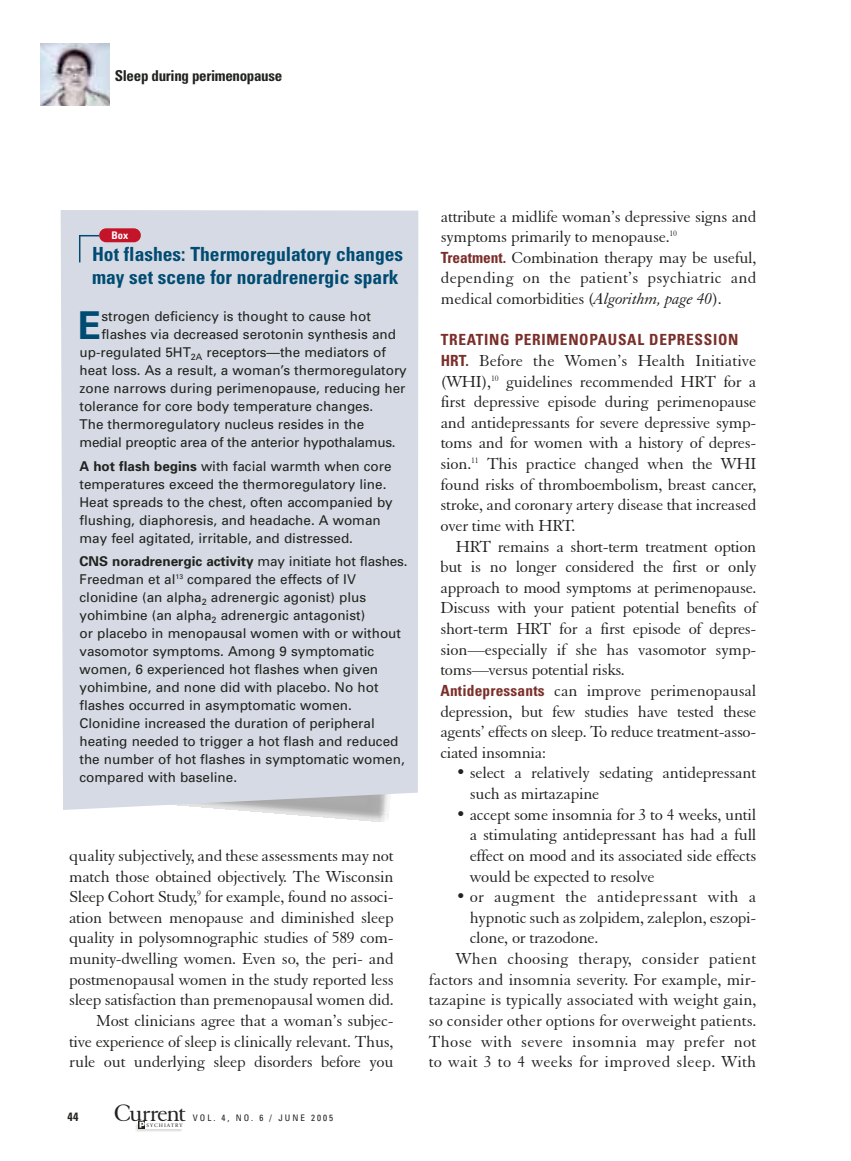
<style>
.page{position:relative;width:851px;height:1161px;background:#fff}
.page>*{position:absolute;margin:0;border:0;box-sizing:border-box;transform-origin:0 0}
.t1{font:700 38.4px "Univers";color:#004b71}
.t2{font:25.8px "Elegant Garamond BT";letter-spacing:-.045em;color:#20231e}
.t3{font:700 condensed 19.5px/22.5px "Univers";color:#004b71}
.t4{font:17.25px/20.5px "Elegant Garamond BT";letter-spacing:-.015em;color:#20231e}
.t5{font:17.25px "Elegant Garamond BT";letter-spacing:.02em;color:#20231e}
.t6{font:17.25px "Elegant Garamond BT";letter-spacing:.01em;color:#20231e}
.t7{font:17.25px "Elegant Garamond BT";letter-spacing:.015em;color:#20231e}
.t8{font:700 condensed 15.3px "Univers";letter-spacing:.045em;color:#7b2f2a}
.t9{font:700 condensed 15px "Univers";letter-spacing:-.02em;color:#20231e}
.t10{font:13.5px/18px "Univers";color:#20231e}
.t11{font:700 condensed 12px "Univers";color:#20231e}
.t12{font:700 condensed 10.5px "Univers";color:#fff}
.t13{font:condensed 9px "Univers";letter-spacing:.22em;color:#20231e}
.t14{font:5.25px "Giovanni";letter-spacing:.195em;color:#20231e}
.s1{font-weight:700}
.s2{font-family:"Arial";font-weight:900;font-size:8.25px;color:#fff}
.s3{font-family:"Univers";font-weight:700;font-stretch:condensed;font-size:15.3px;color:#7b2f2a}
.s4{font-style:italic}
</style>
<div class="page">
<img style="left:136px;top:1122px;width:46px;height:10px">
<div style="left:139px;top:1121px;width:7px;height:8px;background:#20231e"></div>
<div style="left:146px;top:1121px;width:38px;height:8px;background:#fff"></div>
<img style="left:40px;top:44px;width:70px;height:61px">
<img style="left:238px;top:810px;width:151px;height:12px">
<div style="left:61px;top:210px;width:357px;height:600px;background:#d6dae4"></div>
<svg style="left:79px;top:235px;width:20px;height:27px"></svg>
<div style="left:99px;top:228px;width:42px;height:14px;background:#c31429;border-radius:7px"></div>
<p class="t9" style="left:115px;top:70px;width:169px">Sleep during perimenopause</p>
<p class="t12" style="left:111px;top:231px;width:18px">Box</p>
<p class="t3" style="left:92px;top:245px;width:312px">Hot flashes: Thermoregulatory changes may set scene for noradrenergic spark</p>
<h1 class="t1" style="left:78px;top:311px;width:25px">E</h1>
<p class="t10" style="left:101px;top:309px;width:271px">strogen deficiency is thought to cause hot</p>
<p class="t10" style="left:101px;top:327px;width:296px">flashes via decreased serotonin synthesis and</p>
<p class="t10" style="left:79px;top:345px;width:308px">up-regulated 5HT<sub>2A</sub> receptors—the mediators of</p>
<p class="t10" style="left:79px;top:363px;width:329px">heat loss. As a result, a woman’s thermoregulatory</p>
<p class="t10" style="left:79px;top:381px;width:327px">zone narrows during perimenopause, reducing her</p>
<p class="t10" style="left:79px;top:399px;width:295px">tolerance for core body temperature changes.</p>
<p class="t10" style="left:79px;top:417px;width:286px">The thermoregulatory nucleus resides in the</p>
<p class="t10" style="left:79px;top:435px;width:317px">medial preoptic area of the anterior hypothalamus.</p>
<p class="t10" style="left:79px;top:458px;width:315px"><span class="s1">A hot flash begins</span> with facial warmth when core temperatures exceed the thermoregulatory line.<br>Heat spreads to the chest, often accompanied by flushing, diaphoresis, and headache. A woman may feel agitated, irritable, and distressed.</p>
<p class="t10" style="left:79px;top:553px;width:329px"><span class="s1">CNS noradrenergic activity</span> may initiate hot flashes.<br>Freedman et al<sup>13</sup> compared the effects of IV clonidine (an alpha<sub>2</sub> adrenergic agonist) plus yohimbine (an alpha<sub>2</sub> adrenergic antagonist)<br>or placebo in menopausal women with or without vasomotor symptoms. Among 9 symptomatic women, 6 experienced hot flashes when given yohimbine, and none did with placebo. No hot flashes occurred in asymptomatic women.<br>Clonidine increased the duration of peripheral heating needed to trigger a hot flash and reduced the number of hot flashes in symptomatic women, compared with baseline.</p>
<p class="t4" style="left:69px;top:847px;width:326px;text-align:right">quality subjectively, and these assessments may not match those obtained objectively. The Wisconsin Sleep Cohort Study,<sup>9</sup> for example, found no associ&shy;ation between menopause and diminished sleep quality in polysomnographic studies of 589 com&shy;munity-dwelling women. Even so, the peri- and postmenopausal women in the study reported less sleep satisfaction than premenopausal women did.<br>Most clinicians agree that a woman’s subjec&shy;tive experience of sleep is clinically relevant. Thus, rule out underlying sleep disorders before you</p>
<p class="t11" style="left:68px;top:1112px;width:12px">44</p>
<h2 class="t2" style="left:114px;top:1104px;width:73px">Current</h2>
<p class="t13" style="left:193px;top:1114px;width:142px">VOL. 4, NO. 6 / JUNE 2005</p>
<p class="t14" style="left:139px;top:1123px;width:45px"><span class="s2">p</span>SYCHIATRY</p>
<p class="t4" style="left:441px;top:207px;width:317px">attribute a midlife woman’s depressive signs and symptoms primarily to menopause.<sup>10<br></sup><span class="s3">Treatment.</span> Combination therapy may be useful, depending on the patient’s psychiatric and medical comorbidities (<span class="s4">Algorithm, page 40</span>).</p>
<p class="t8" style="left:440px;top:334px;width:299px">TREATING PERIMENOPAUSAL DEPRESSION</p>
<p class="t4" style="left:440px;top:352px;width:317px;text-align:justify"><span class="s3">HRT.</span> Before the Women’s Health Initiative (WHI),<sup>10</sup> guidelines recommended HRT for a first depressive episode during perimenopause and antidepressants for severe depressive symp&shy;toms and for women with a history of depres&shy;sion.<sup>11</sup> This practice changed when the WHI found risks of thromboembolism, breast cancer, stroke, and coronary artery disease that increased over time with HRT.</p>
<p class="t4" style="left:440px;top:538px;width:317px;text-indent:15px">HRT remains a short-term treatment option but is no longer considered the first or only approach to mood symptoms at perimenopause.<br>Discuss with your patient potential benefits of short-term HRT for a first episode of depres&shy;sion—especially if she has vasomotor symp&shy;toms—versus potential risks.<br><span class="s3">Antidepressants</span> can improve perimenopausal depression, but few studies have tested these agents’ effects on sleep. To reduce treatment-asso&shy;ciated insomnia:</p>
<p class="t4" style="left:469px;top:764px;width:288px;text-indent:-14px">• select a relatively sedating antidepressant such as mirtazapine</p>
<p class="t4" style="left:469px;top:806px;width:288px;text-align:justify;text-indent:-14px">• accept some insomnia for 3 to 4 weeks, until a stimulating antidepressant has had a full effect on mood and its associated side effects would be expected to resolve</p>
<p class="t7" style="left:456px;top:891px;width:302px">• or augment the antidepressant with a</p>
<p class="t4" style="left:469px;top:909px;width:288px">hypnotic such as zolpidem, zaleplon, eszopi-</p>
<p class="t4" style="left:469px;top:929px;width:130px">clone, or trazodone.</p>
<p class="t6" style="left:456px;top:952px;width:302px">When choosing therapy, consider patient</p>
<p class="t4" style="left:429px;top:971px;width:329px">factors and insomnia severity. For example, mir-</p>
<p class="t4" style="left:429px;top:991px;width:329px">tazapine is typically associated with weight gain,</p>
<p class="t4" style="left:429px;top:1012px;width:329px">so consider other options for overweight patients.</p>
<p class="t5" style="left:429px;top:1035px;width:329px">Those with severe insomnia may prefer not</p>
<p class="t5" style="left:429px;top:1056px;width:329px">to wait 3 to 4 weeks for improved sleep. With</p>
</div>
